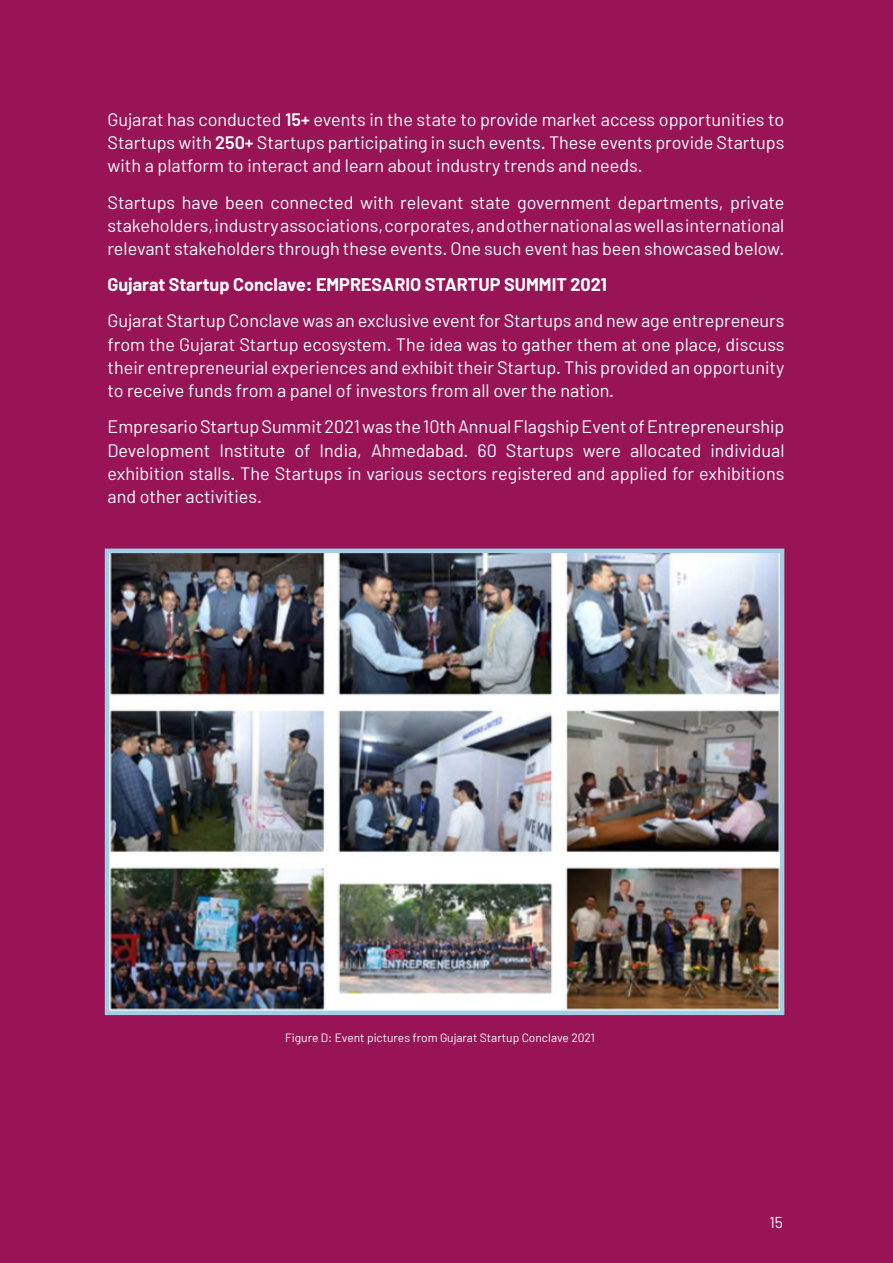
<style>
.page{position:relative;width:893px;height:1263px;background:#991357}
.page>*{position:absolute;margin:0;border:0;box-sizing:border-box;transform-origin:0 0}
.Body_Text{font:18px/23.2px "Barlow";color:#fff;text-align:justify}
.Body_Text-2{font:700 18px "Barlow";color:#fff}
.t1{font:15.75px "Barlow";color:#fff}
.Body_Text-3{font:12px "Barlow";color:#fff}
.s1{font-weight:600}
</style>
<div class="page">
<img style="left:110px;top:554px;width:669px;height:456px">
<div style="left:105px;top:549px;width:679px;height:466px;border:4px solid #a5cde6"></div>
<p class="Body_Text" style="left:107px;top:107px;width:678px">Gujarat has conducted <span class="s1">15+</span> events in the state to provide market access opportunities to Startups with <span class="s1">250+</span> Startups participating in such events. These events provide Startups with a platform to interact and learn about industry trends and needs.</p>
<p class="Body_Text" style="left:107px;top:190px;width:678px">Startups have been connected with relevant state government departments, private stakeholders, industry associations, corporates, and other national as well as international relevant stakeholders through these events. One such event has been showcased below.</p>
<p class="Body_Text-2" style="left:107px;top:274px;width:501px">Gujarat Startup Conclave: EMPRESARIO STARTUP SUMMIT 2021</p>
<p class="Body_Text" style="left:107px;top:309px;width:678px">Gujarat Startup Conclave was an exclusive event for Startups and new age entrepreneurs from the Gujarat Startup ecosystem. The idea was to gather them at one place, discuss their entrepreneurial experiences and exhibit their Startup. This provided an opportunity to receive funds from a panel of investors from all over the nation.</p>
<p class="Body_Text" style="left:107px;top:415px;width:678px">Empresario Startup Summit 2021 was the 10th Annual Flagship Event of Entrepreneurship Development Institute of India, Ahmedabad. 60 Startups were allocated individual exhibition stalls. The Startups in various sectors registered and applied for exhibitions and other activities.</p>
<p class="Body_Text-3" style="left:285px;top:1031px;width:311px">Figure D: Event pictures from Gujarat Startup Conclave 2021</p>
<p class="t1" style="left:769px;top:1212px;width:15px">15</p>
</div>
